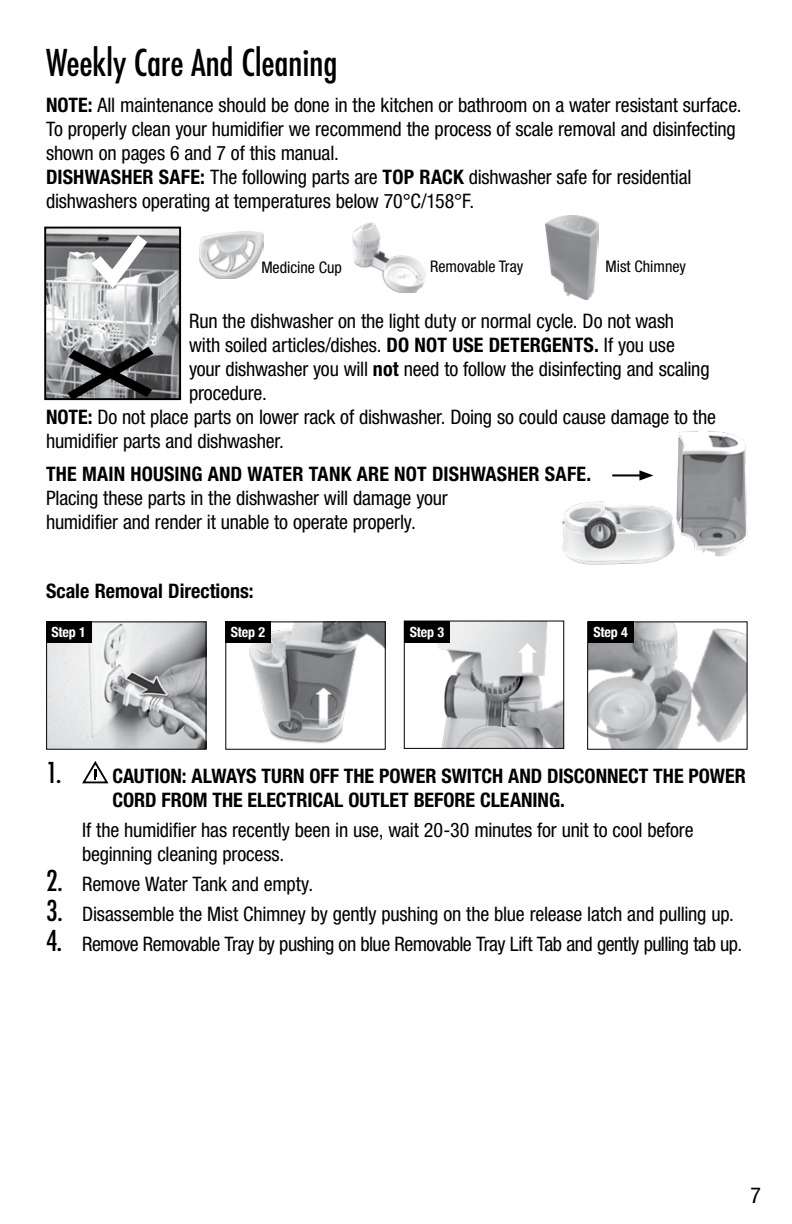
<style>
.page{position:relative;width:792px;height:1224px;background:#fff}
.page>*{position:absolute;margin:0;border:0;box-sizing:border-box;transform-origin:0 0}
.t1{font:500 condensed 36px "Futura";letter-spacing:-.01em;color:#000}
.t2{font:condensed 22px "Helvetica Neue LT Std";color:#000}
.t3{font:condensed 20px/24px "Helvetica Neue LT Std";letter-spacing:-.01em;color:#000}
.t4{font:700 condensed 20px/24px "Helvetica Neue LT Std";color:#000}
.t5{font:condensed 20px "Helvetica Neue LT Std";letter-spacing:-.03em;color:#000}
.t6{font:condensed 16px "Helvetica Neue LT Std";color:#000}
.t7{font:700 condensed 14px "Helvetica Neue";letter-spacing:-.015em;color:#fff}
.s1{font-weight:700}
.s2{font-family:"Futura";font-weight:500;font-size:28px}
</style>
<div class="page">
<img style="left:546px;top:215px;width:52px;height:84px">
<img style="left:353px;top:222px;width:72px;height:70px">
<img style="left:199px;top:231px;width:64px;height:48px">
<img style="left:437px;top:623px;width:125px;height:124px">
<div style="left:404px;top:621px;width:160px;height:128px;border:1px solid #000"></div>
<img style="left:249px;top:623px;width:135px;height:121px">
<img style="left:48px;top:623px;width:157px;height:125px">
<div style="left:46px;top:621px;width:161px;height:129px;border:1px solid #000"></div>
<div style="left:225px;top:621px;width:46px;height:22px;background:#000"></div>
<div style="left:46px;top:621px;width:46px;height:22px;background:#000"></div>
<div style="left:404px;top:621px;width:46px;height:22px;background:#000"></div>
<img style="left:589px;top:623px;width:157px;height:125px">
<div style="left:587px;top:621px;width:161px;height:129px;border:1px solid #000"></div>
<div style="left:588px;top:621px;width:45px;height:22px;background:#000"></div>
<svg style="left:82px;top:761px;width:27px;height:22px"></svg>
<img style="left:47px;top:230px;width:131px;height:167px">
<div style="left:44px;top:227px;width:137px;height:173px;border:2px solid #000"></div>
<svg style="left:67px;top:347px;width:86px;height:53px;background:#535455"></svg>
<svg style="left:80px;top:226px;width:79px;height:71px"></svg>
<img style="left:561px;top:431px;width:187px;height:134px">
<hr style="left:612px;top:474px;width:31px;height:2px;background:#000">
<svg style="left:639px;top:470px;width:14px;height:11px"></svg>
<h1 class="t1" style="left:46px;top:40px;width:293px">Weekly Care And Cleaning</h1>
<p class="t3" style="left:46px;top:93px;width:697px"><span class="s1">NOTE:</span> All maintenance should be done in the kitchen or bathroom on a water resistant surface.<br>To properly clean your humidifier we recommend the process of scale removal and disinfecting shown on pages 6 and 7 of this manual.<br><span class="s1">DISHWASHER SAFE:</span> The following parts are <span class="s1">TOP RACK</span> dishwasher safe for residential dishwashers operating at temperatures below 70°C/158°F.</p>
<p class="t6" style="left:261px;top:258px;width:82px">Medicine Cup</p>
<p class="t6" style="left:430px;top:257px;width:95px">Removable Tray</p>
<p class="t6" style="left:606px;top:257px;width:82px">Mist Chimney</p>
<p class="t3" style="left:189px;top:309px;width:487px">Run the dishwasher on the light duty or normal cycle. Do not wash</p>
<p class="t3" style="left:189px;top:333px;width:487px">with soiled articles/dishes. <span class="s1">DO NOT USE DETERGENTS.</span> If you use</p>
<p class="t3" style="left:189px;top:357px;width:522px">your dishwasher you will <span class="s1">not</span> need to follow the disinfecting and scaling</p>
<p class="t3" style="left:189px;top:381px;width:79px">procedure.</p>
<p class="t3" style="left:46px;top:405px;width:671px"><span class="s1">NOTE:</span> Do not place parts on lower rack of dishwasher. Doing so could cause damage to the</p>
<p class="t3" style="left:46px;top:429px;width:239px">humidifier parts and dishwasher.</p>
<p class="t4" style="left:46px;top:462px;width:547px">THE MAIN HOUSING AND WATER TANK ARE NOT DISHWASHER SAFE.</p>
<p class="t3" style="left:46px;top:486px;width:403px">Placing these parts in the dishwasher will damage your humidifier and render it unable to operate properly.</p>
<p class="t4" style="left:46px;top:579px;width:209px">Scale Removal Directions:</p>
<p class="t7" style="left:52px;top:620px;width:36px">Step 1</p>
<p class="t7" style="left:231px;top:620px;width:36px">Step 2</p>
<p class="t7" style="left:410px;top:620px;width:36px">Step 3</p>
<p class="t7" style="left:594px;top:620px;width:36px">Step 4</p>
<p class="t4" style="left:112px;top:764px;width:635px;text-indent:-66px"><span class="s2">1.</span> CAUTION: ALWAYS TURN OFF THE POWER SWITCH AND DISCONNECT THE POWER<br>CORD FROM THE ELECTRICAL OUTLET BEFORE CLEANING.</p>
<p class="t3" style="left:82px;top:818px;width:613px">If the humidifier has recently been in use, wait 20-30 minutes for unit to cool before beginning cleaning process.</p>
<p class="t3" style="left:46px;top:872px;width:269px"><span class="s2">2.</span> Remove Water Tank and empty.</p>
<p class="t3" style="left:46px;top:902px;width:689px"><span class="s2">3.</span> Disassemble the Mist Chimney by gently pushing on the blue release latch and pulling up.</p>
<p class="t5" style="left:46px;top:933px;width:698px"><span class="s2">4.</span> Remove Removable Tray by pushing on blue Removable Tray Lift Tab and gently pulling tab up.</p>
<p class="t2" style="left:751px;top:1182px;width:12px">7</p>
</div>
